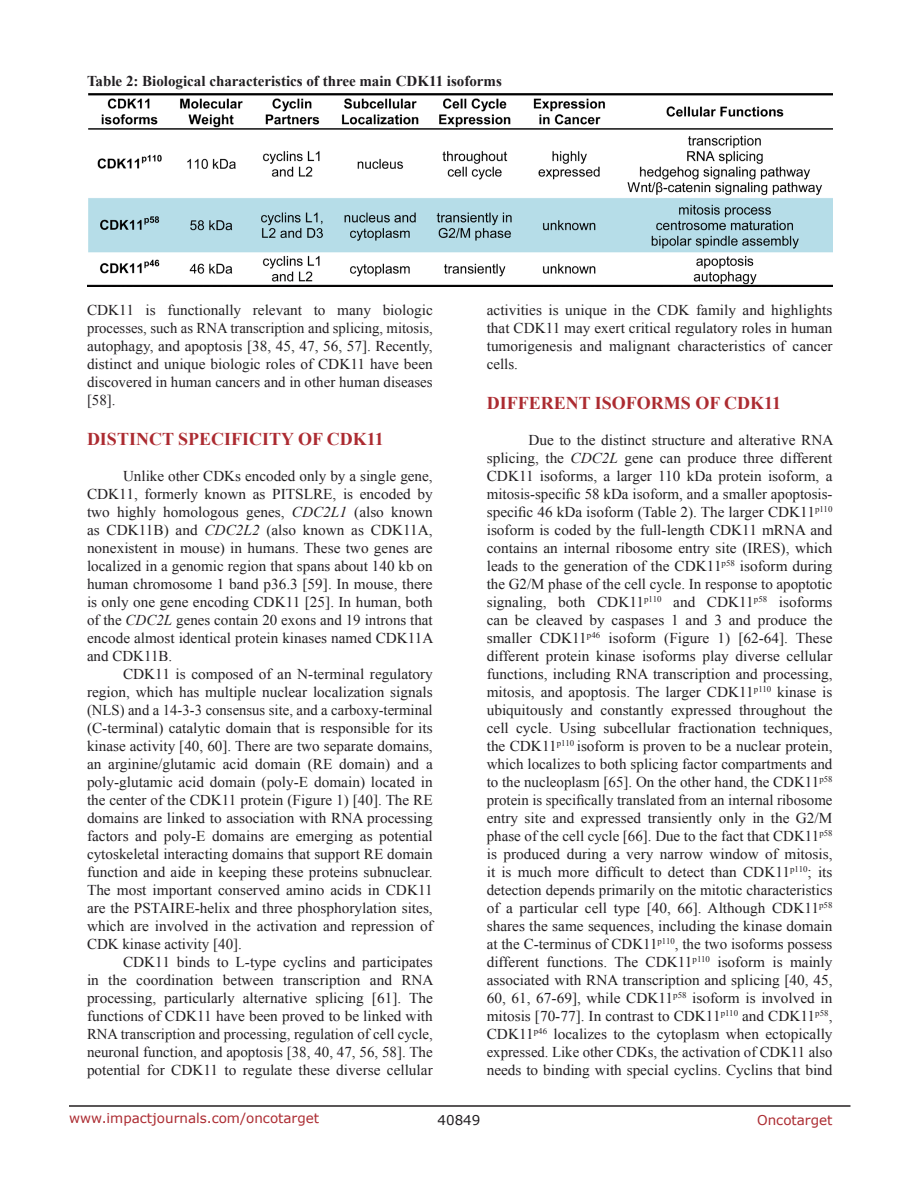
<style>
.page{position:relative;width:918px;height:1188px;background:#fff}
.page>*{position:absolute;margin:0;border:0;box-sizing:border-box;transform-origin:0 0}
.Heading{font:700 18px "Times New Roman";color:#ac2b31}
.BodyText{font:15px/18px "Times New Roman";color:#221f22;text-align:justify}
.TableHeading{font:700 15px "Times New Roman";color:#221f22}
.t1{font:13.5px "Verdana";color:#ac2b31}
.t2{font:13.5px "Verdana";color:#221f22}
.s1{font-style:italic}
</style>
<div class="page">
<hr style="left:69px;top:1105px;width:781px;height:2px;background:#231f20">
<img style="left:87px;top:94px;width:745px;height:193px">
<p class="TableHeading" style="left:87px;top:70px;width:416px">Table 2: Biological characteristics of three main CDK11 isoforms</p>
<p class="BodyText" style="left:87px;top:301px;width:347px">CDK11 is functionally relevant to many biologic processes, such as RNA transcription and splicing, mitosis, autophagy, and apoptosis [38, 45, 47, 56, 57]. Recently, distinct and unique biologic roles of CDK11 have been discovered in human cancers and in other human diseases [58].</p>
<p class="Heading" style="left:87px;top:426px;width:298px">DISTINCT SPECIFICITY OF CDK11</p>
<p class="BodyText" style="left:87px;top:466px;width:348px;text-indent:36px">Unlike other CDKs encoded only by a single gene, CDK11, formerly known as PITSLRE, is encoded by two highly homologous genes, <span class="s1">CDC2L1</span> (also known as CDK11B) and <span class="s1">CDC2L2</span> (also known as CDK11A, nonexistent in mouse) in humans. These two genes are localized in a genomic region that spans about 140 kb on human chromosome 1 band p36.3 [59]. In mouse, there is only one gene encoding CDK11 [25]. In human, both of the <span class="s1">CDC2L</span> genes contain 20 exons and 19 introns that encode almost identical protein kinases named CDK11A and CDK11B.</p>
<p class="BodyText" style="left:87px;top:664px;width:347px;text-indent:36px">CDK11 is composed of an N-terminal regulatory region, which has multiple nuclear localization signals (NLS) and a 14-3-3 consensus site, and a carboxy-terminal (C-terminal) catalytic domain that is responsible for its kinase activity [40, 60]. There are two separate domains, an arginine/glutamic acid domain (RE domain) and a poly-glutamic acid domain (poly-E domain) located in the center of the CDK11 protein (Figure 1) [40]. The RE domains are linked to association with RNA processing factors and poly-E domains are emerging as potential cytoskeletal interacting domains that support RE domain function and aide in keeping these proteins subnuclear.<br>The most important conserved amino acids in CDK11 are the PSTAIRE-helix and three phosphorylation sites, which are involved in the activation and repression of CDK kinase activity [40].</p>
<p class="BodyText" style="left:87px;top:952px;width:348px;text-indent:36px">CDK11 binds to L-type cyclins and participates in the coordination between transcription and RNA processing, particularly alternative splicing [61]. The functions of CDK11 have been proved to be linked with RNA transcription and processing, regulation of cell cycle, neuronal function, and apoptosis [38, 40, 47, 56, 58]. The potential for CDK11 to regulate these diverse cellular</p>
<p class="BodyText" style="left:487px;top:301px;width:347px">activities is unique in the CDK family and highlights that CDK11 may exert critical regulatory roles in human tumorigenesis and malignant characteristics of cancer cells.</p>
<p class="Heading" style="left:487px;top:390px;width:296px">DIFFERENT ISOFORMS OF CDK11</p>
<p class="BodyText" style="left:487px;top:430px;width:348px;text-indent:42px">Due to the distinct structure and alterative RNA splicing, the <span class="s1">CDC2L</span> gene can produce three different CDK11 isoforms, a larger 110 kDa protein isoform, a mitosis-specific 58 kDa isoform, and a smaller apoptosis&shy;specific 46 kDa isoform (Table 2). The larger CDK11<sup>p110 </sup>isoform is coded by the full-length CDK11 mRNA and contains an internal ribosome entry site (IRES), which leads to the generation of the CDK11<sup>p58</sup> isoform during the G2/M phase of the cell cycle. In response to apoptotic signaling, both CDK11<sup>p110</sup> and CDK11<sup>p58</sup> isoforms can be cleaved by caspases 1 and 3 and produce the smaller CDK11<sup>p46</sup> isoform (Figure 1) [62-64]. These different protein kinase isoforms play diverse cellular functions, including RNA transcription and processing, mitosis, and apoptosis. The larger CDK11<sup>p110</sup> kinase is ubiquitously and constantly expressed throughout the cell cycle. Using subcellular fractionation techniques, the CDK11<sup>p110</sup> isoform is proven to be a nuclear protein, which localizes to both splicing factor compartments and to the nucleoplasm [65]. On the other hand, the CDK11<sup>p58 </sup>protein is specifically translated from an internal ribosome entry site and expressed transiently only in the G2/M phase of the cell cycle [66]. Due to the fact that CDK11<sup>p58 </sup>is produced during a very narrow window of mitosis, it is much more difficult to detect than CDK11<sup>p110</sup>; its detection depends primarily on the mitotic characteristics of a particular cell type [40, 66]. Although CDK11<sup>p58 </sup>shares the same sequences, including the kinase domain at the C-terminus of CDK11<sup>p110</sup>, the two isoforms possess different functions. The CDK11<sup>p110</sup> isoform is mainly associated with RNA transcription and splicing [40, 45, 60, 61, 67-69], while CDK11<sup>p58</sup> isoform is involved in mitosis [70-77]. In contrast to CDK11<sup>p110</sup> and CDK11<sup>p58</sup>, CDK11<sup>p46</sup> localizes to the cytoplasm when ectopically expressed. Like other CDKs, the activation of CDK11 also needs to binding with special cyclins. Cyclins that bind</p>
<p class="t1" style="left:69px;top:1109px;width:252px">www.impactjournals.com/oncotarget</p>
<p class="t2" style="left:438px;top:1111px;width:44px">40849</p>
<p class="t1" style="left:757px;top:1111px;width:77px">Oncotarget</p>
</div>
